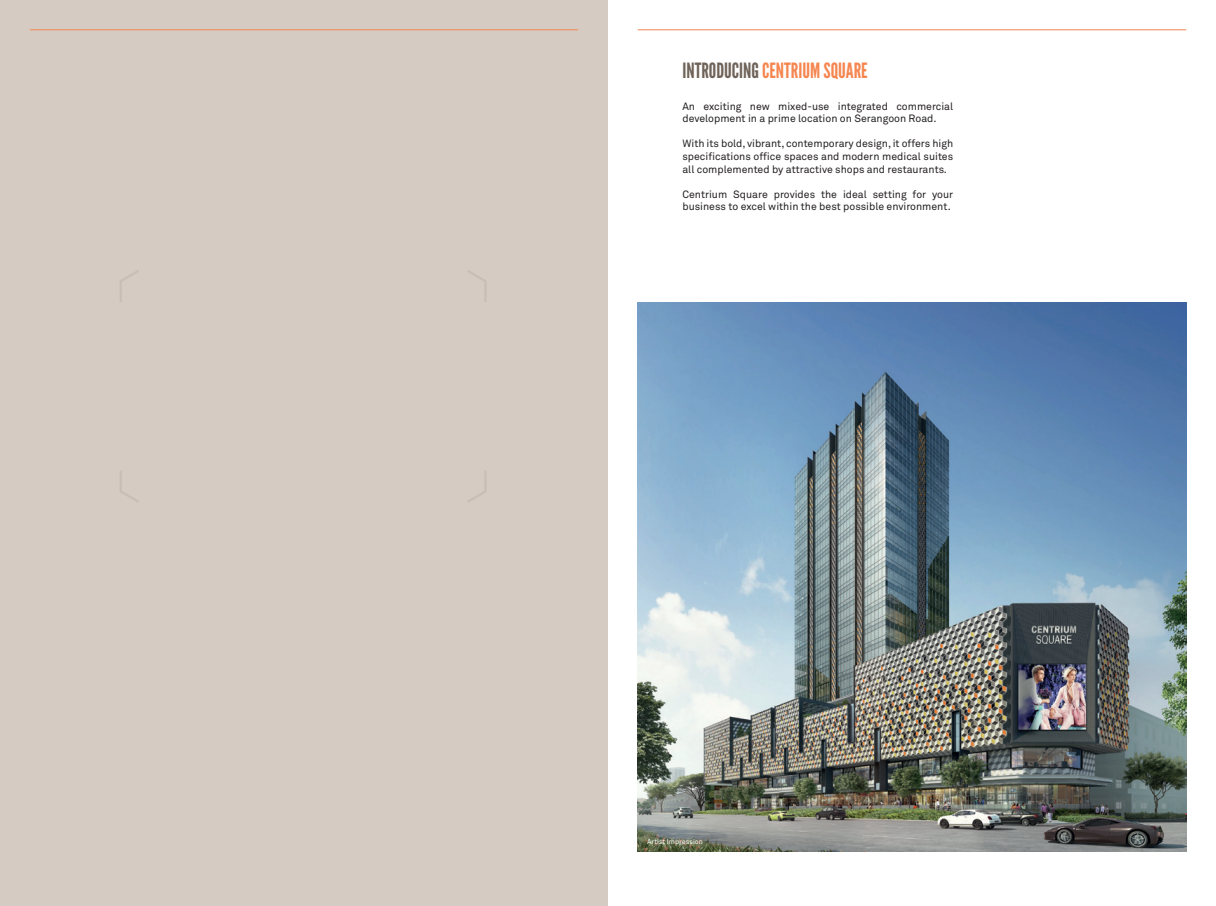
<style>
.page{position:relative;width:1216px;height:906px;background:#fff}
.page>*{position:absolute;margin:0;border:0;box-sizing:border-box;transform-origin:0 0}
.League_Header{font:21px "League Gothic";color:#f58650}
.Body{font:10.5px/12.6px "Akkurat";color:#231f20}
.Body-2{font:7px "Akkurat";color:#fff}
.s1{color:#6f6359}
</style>
<div class="page">
<img style="left:637px;top:302px;width:549px;height:549px">
<div style="left:0;top:0;width:608px;height:905px;background:#d5cbc3"></div>
<hr style="left:637px;top:30px;width:549px;height:1px;background:#f58650">
<hr style="left:30px;top:30px;width:548px;height:1px;background:#f58650">
<p class="League_Header" style="left:682px;top:57px;width:187px"><span class="s1">INTRODUCING</span>CENTRIUM SQUARE</p>
<p class="Body" style="left:682px;top:100px;width:272px">An exciting new mixed-use integrated commercial development in a prime location on Serangoon Road.</p>
<p class="Body" style="left:682px;top:138px;width:272px;text-align:justify">With its bold, vibrant, contemporary design, it offers high specifications office spaces and modern medical suites all complemented by attractive shops and restaurants.</p>
<p class="Body" style="left:682px;top:188px;width:272px">Centrium Square provides the ideal setting for your business to excel within the best possible environment.</p>
<p class="Body-2" style="left:647px;top:837px;width:57px">Artist Impression</p>
</div>
